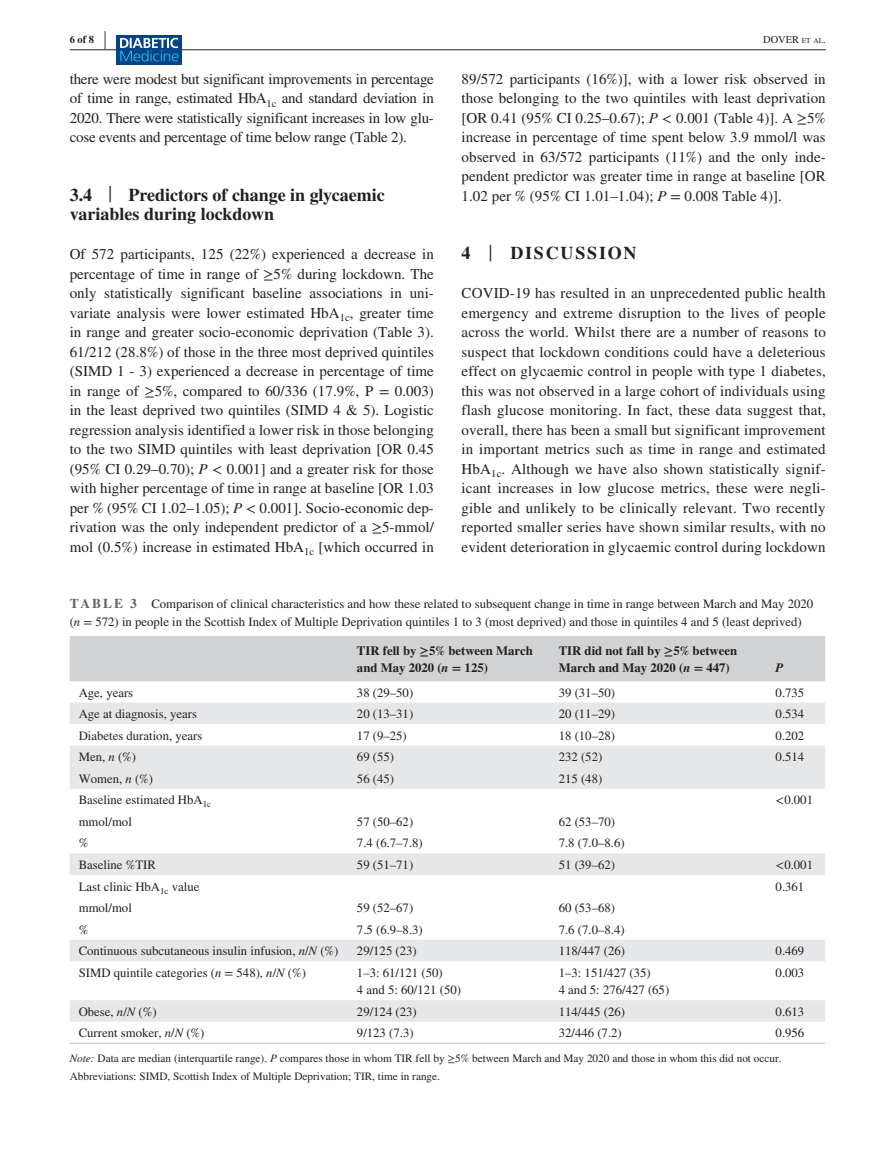
<style>
.page{position:relative;width:893px;height:1174px;background:#fff}
.page>*{position:absolute;margin:0;border:0;box-sizing:border-box;transform-origin:0 0}
.t1{font:700 25.95px "STIX";color:#231f20;scale:.36 1}
.t2{font:700 18px/19.5px "STIX";color:#231f20}
.t3{font:700 18px "STIX";letter-spacing:.1em;color:#231f20}
.t4{font:15px/19.5px "STIX";letter-spacing:.005em;color:#231f20;text-align:justify}
.t5{font:12.75px/17.2px "STIX";color:#231f20}
.t6{font:700 12.75px/17.2px "STIX";color:#231f20}
.t7{font:italic 700 12.75px "STIX";color:#231f20}
.t8{font:11.25px/18px "STIX";color:#231f20}
.t9{font:10.5px "STIX";color:#231f20}
.t10{font:700 10.5px "STIX";color:#231f20}
.s1{font-size:7.35px}
.s2{font-style:italic}
.s3{font-weight:400;font-size:23.7px}
.s4{font-weight:700;font-size:13.5px;color:#636366}
</style>
<div class="page">
<hr style="left:70px;top:49px;width:756px;height:1px;background:#231f20">
<div style="left:116px;top:35px;width:65px;height:30px;background:#054286"></div>
<svg style="left:120px;top:38px;width:59px;height:23px"></svg>
<div style="left:70px;top:636px;width:755px;height:45px;background:#d1d2d4"></div>
<svg style="left:70px;top:702px;width:755px;height:319px"></svg>
<hr style="left:70px;top:1042px;width:278px;height:2px;background:#d1d2d4">
<hr style="left:348px;top:1042px;width:202px;height:2px;background:#d1d2d4">
<hr style="left:550px;top:1042px;width:217px;height:2px;background:#d1d2d4">
<hr style="left:767px;top:1042px;width:58px;height:2px;background:#d1d2d4">
<p class="t10" style="left:70px;top:33px;width:26px">6 of 8</p>
<h1 class="t1" style="left:104px;top:24px;width:7px">|</h1>
<p class="t9" style="left:763px;top:32px;width:64px">DOVER <span class="s1">et al</span>.</p>
<p class="t4" style="left:70px;top:70px;width:366px">there were modest but significant improvements in percentage of time in range, estimated HbA<sub>1c</sub> and standard deviation in 2020. There were statistically significant increases in low glu&shy;cose events and percentage of time below range (Table 2).</p>
<p class="t4" style="left:462px;top:70px;width:366px">89/572 participants (16%)], with a lower risk observed in those belonging to the two quintiles with least deprivation [OR 0.41 (95% CI 0.25–0.67); <span class="s2">P</span> &lt; 0.001 (Table 4)]. A ≥5% increase in percentage of time spent below 3.9 mmol/l was observed in 63/572 participants (11%) and the only inde&shy;pendent predictor was greater time in range at baseline [OR 1.02 per % (95% CI 1.01–1.04); <span class="s2">P</span> = 0.008 Table 4)].</p>
<p class="t2" style="left:70px;top:185px;width:316px">3.4 <span class="s3">|</span> Predictors of change in glycaemic variables during lockdown</p>
<p class="t4" style="left:70px;top:245px;width:366px">Of 572 participants, 125 (22%) experienced a decrease in percentage of time in range of ≥5% during lockdown. The only statistically significant baseline associations in uni&shy;variate analysis were lower estimated HbA<sub>1c</sub>, greater time in range and greater socio-economic deprivation (Table 3).<br>61/212 (28.8%) of those in the three most deprived quintiles (SIMD 1 - 3) experienced a decrease in percentage of time in range of ≥5%, compared to 60/336 (17.9%, P = 0.003) in the least deprived two quintiles (SIMD 4 &amp; 5). Logistic regression analysis identified a lower risk in those belonging to the two SIMD quintiles with least deprivation [OR 0.45 (95% CI 0.29–0.70); <span class="s2">P</span> &lt; 0.001] and a greater risk for those with higher percentage of time in range at baseline [OR 1.03 per % (95% CI 1.02–1.05); <span class="s2">P</span> &lt; 0.001]. Socio-economic dep&shy;rivation was the only independent predictor of a ≥5-mmol/ mol (0.5%) increase in estimated HbA<sub>1c</sub> [which occurred in</p>
<p class="t3" style="left:462px;top:242px;width:176px">4 <span class="s3">|</span> DISCUSSION</p>
<p class="t4" style="left:462px;top:284px;width:366px">COVID-19 has resulted in an unprecedented public health emergency and extreme disruption to the lives of people across the world. Whilst there are a number of reasons to suspect that lockdown conditions could have a deleterious effect on glycaemic control in people with type 1 diabetes, this was not observed in a large cohort of individuals using flash glucose monitoring. In fact, these data suggest that, overall, there has been a small but significant improvement in important metrics such as time in range and estimated HbA<sub>1c</sub>. Although we have also shown statistically signif&shy;icant increases in low glucose metrics, these were negli&shy;gible and unlikely to be clinically relevant. Two recently reported smaller series have shown similar results, with no evident deterioration in glycaemic control during lockdown</p>
<p class="t5" style="left:70px;top:596px;width:745px;line-height:18px"><span class="s4">TABLE 3</span> Comparison of clinical characteristics and how these related to subsequent change in time in range between March and May 2020 (<span class="s2">n</span> = 572) in people in the Scottish Index of Multiple Deprivation quintiles 1 to 3 (most deprived) and those in quintiles 4 and 5 (least deprived)</p>
<p class="t6" style="left:357px;top:642px;width:177px">TIR fell by ≥5% between March and May 2020 (<span class="s2">n</span> = 125)</p>
<p class="t6" style="left:559px;top:642px;width:180px">TIR did not fall by ≥5% between<br>March and May 2020 (<span class="s2">n</span> = 447)</p>
<p class="t7" style="left:776px;top:659px;width:9px">P</p>
<p class="t5" style="left:79px;top:684px;width:56px">Age, years</p>
<p class="t5" style="left:357px;top:684px;width:58px">38 (29–50)</p>
<p class="t5" style="left:559px;top:684px;width:58px">39 (31–50)</p>
<p class="t5" style="left:776px;top:684px;width:30px">0.735</p>
<p class="t5" style="left:79px;top:706px;width:120px">Age at diagnosis, years</p>
<p class="t5" style="left:357px;top:706px;width:58px">20 (13–31)</p>
<p class="t5" style="left:559px;top:706px;width:58px">20 (11–29)</p>
<p class="t5" style="left:776px;top:706px;width:30px">0.534</p>
<p class="t5" style="left:79px;top:727px;width:125px">Diabetes duration, years</p>
<p class="t5" style="left:357px;top:727px;width:51px">17 (9–25)</p>
<p class="t5" style="left:559px;top:727px;width:58px">18 (10–28)</p>
<p class="t5" style="left:776px;top:727px;width:30px">0.202</p>
<p class="t5" style="left:79px;top:749px;width:59px">Men, <span class="s2">n</span> (%)</p>
<p class="t5" style="left:357px;top:749px;width:39px">69 (55)</p>
<p class="t5" style="left:559px;top:749px;width:45px">232 (52)</p>
<p class="t5" style="left:776px;top:749px;width:30px">0.514</p>
<p class="t5" style="left:79px;top:770px;width:76px">Women, <span class="s2">n</span> (%)</p>
<p class="t5" style="left:357px;top:770px;width:39px">56 (45)</p>
<p class="t5" style="left:559px;top:770px;width:45px">215 (48)</p>
<p class="t5" style="left:79px;top:792px;width:134px">Baseline estimated HbA<sub>1c</sub></p>
<p class="t5" style="left:776px;top:792px;width:39px">&lt;0.001</p>
<p class="t5" style="left:79px;top:814px;width:55px">mmol/mol</p>
<p class="t5" style="left:357px;top:814px;width:58px">57 (50–62)</p>
<p class="t5" style="left:559px;top:814px;width:58px">62 (53–70)</p>
<p class="t5" style="left:79px;top:835px;width:11px">%</p>
<p class="t5" style="left:357px;top:835px;width:67px">7.4 (6.7–7.8)</p>
<p class="t5" style="left:559px;top:835px;width:67px">7.8 (7.0–8.6)</p>
<p class="t5" style="left:79px;top:857px;width:79px">Baseline %TIR</p>
<p class="t5" style="left:357px;top:857px;width:58px">59 (51–71)</p>
<p class="t5" style="left:559px;top:857px;width:58px">51 (39–62)</p>
<p class="t5" style="left:776px;top:857px;width:39px">&lt;0.001</p>
<p class="t5" style="left:79px;top:878px;width:122px">Last clinic HbA<sub>1c</sub> value</p>
<p class="t5" style="left:776px;top:878px;width:30px">0.361</p>
<p class="t5" style="left:79px;top:900px;width:55px">mmol/mol</p>
<p class="t5" style="left:357px;top:900px;width:58px">59 (52–67)</p>
<p class="t5" style="left:559px;top:900px;width:58px">60 (53–68)</p>
<p class="t5" style="left:79px;top:921px;width:11px">%</p>
<p class="t5" style="left:357px;top:921px;width:67px">7.5 (6.9–8.3)</p>
<p class="t5" style="left:559px;top:921px;width:67px">7.6 (7.0–8.4)</p>
<p class="t5" style="left:79px;top:943px;width:261px">Continuous subcutaneous insulin infusion, <span class="s2">n</span>/<span class="s2">N</span> (%)</p>
<p class="t5" style="left:357px;top:943px;width:61px">29/125 (23)</p>
<p class="t5" style="left:559px;top:943px;width:68px">118/447 (26)</p>
<p class="t5" style="left:776px;top:943px;width:30px">0.469</p>
<p class="t5" style="left:79px;top:964px;width:229px">SIMD quintile categories (<span class="s2">n</span> = 548), <span class="s2">n</span>/<span class="s2">N</span> (%)</p>
<p class="t5" style="left:357px;top:964px;width:106px">1–3: 61/121 (50)<br>4 and 5: 60/121 (50)</p>
<p class="t5" style="left:559px;top:964px;width:112px">1–3: 151/427 (35)<br>4 and 5: 276/427 (65)</p>
<p class="t5" style="left:776px;top:964px;width:30px">0.003</p>
<p class="t5" style="left:79px;top:1003px;width:79px">Obese, <span class="s2">n</span>/<span class="s2">N</span> (%)</p>
<p class="t5" style="left:357px;top:1003px;width:61px">29/124 (23)</p>
<p class="t5" style="left:559px;top:1003px;width:68px">114/445 (26)</p>
<p class="t5" style="left:776px;top:1003px;width:30px">0.613</p>
<p class="t5" style="left:79px;top:1025px;width:127px">Current smoker, <span class="s2">n</span>/<span class="s2">N</span> (%)</p>
<p class="t5" style="left:357px;top:1025px;width:58px">9/123 (7.3)</p>
<p class="t5" style="left:559px;top:1025px;width:65px">32/446 (7.2)</p>
<p class="t5" style="left:776px;top:1025px;width:30px">0.956</p>
<p class="t8" style="left:70px;top:1050px;width:713px"><span class="s2">Note:</span> Data are median (interquartile range). <span class="s2">P</span> compares those in whom TIR fell by ≥5% between March and May 2020 and those in whom this did not occur.<br>Abbreviations: SIMD, Scottish Index of Multiple Deprivation; TIR, time in range.</p>
</div>
